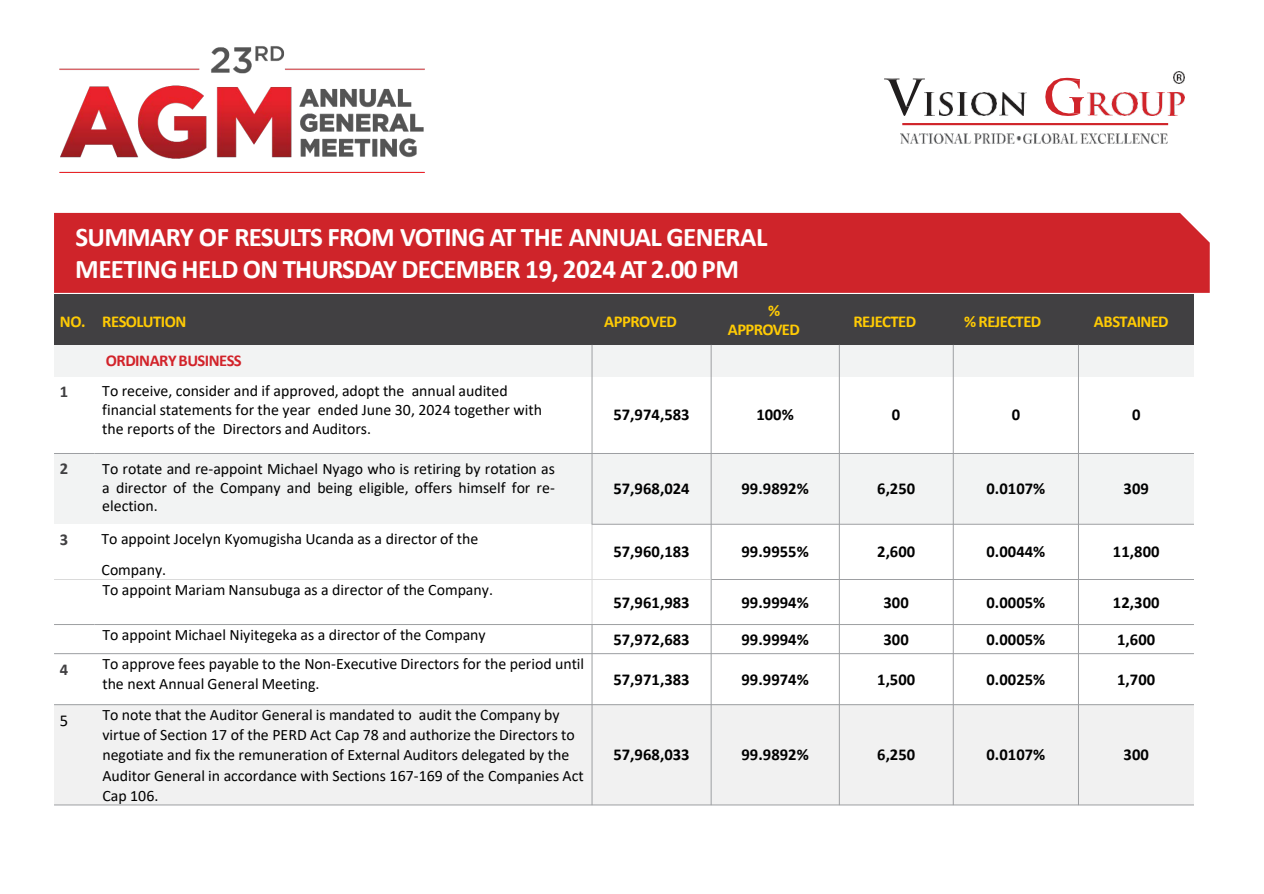
<style>
.page{position:relative;width:1264px;height:894px;background:#fff}
.page>*{position:absolute;margin:0;border:0;box-sizing:border-box;transform-origin:0 0}
.t1{font:700 27px "Calibri";letter-spacing:-.025em;color:#fff}
.t2{font:700 16.5px "Calibri";letter-spacing:.005em;color:#000}
.t3{font:700 16.5px/19.5px "Calibri";letter-spacing:-.03em;color:#ffcb04}
.t4{font:700 16.5px "Calibri";letter-spacing:-.03em;color:#d2232a}
.t5{font:700 16.5px "Calibri";color:#414042}
.t6{font:16.5px "Calibri";color:#000}
.t7{font:15.9px/18.9px "Calibri";color:#000}
</style>
<div class="page">
<div style="left:54px;top:213px;width:1155px;height:80px;background:#cf242a"></div>
<div style="left:54px;top:294px;width:40px;height:51px;background:#414042"></div>
<div style="left:94px;top:294px;width:498px;height:51px;background:#414042"></div>
<div style="left:592px;top:294px;width:119px;height:51px;background:#414042"></div>
<div style="left:711px;top:294px;width:128px;height:51px;background:#414042"></div>
<div style="left:839px;top:294px;width:114px;height:51px;background:#414042"></div>
<div style="left:953px;top:294px;width:125px;height:51px;background:#414042"></div>
<div style="left:1078px;top:294px;width:115px;height:51px;background:#414042"></div>
<div style="left:54px;top:345px;width:538px;height:31px;background:#f2f3f3"></div>
<div style="left:592px;top:345px;width:119px;height:31px;background:#f2f3f3"></div>
<div style="left:711px;top:345px;width:128px;height:31px;background:#f2f3f3"></div>
<div style="left:839px;top:345px;width:114px;height:31px;background:#f2f3f3"></div>
<div style="left:953px;top:345px;width:125px;height:31px;background:#f2f3f3"></div>
<div style="left:1078px;top:345px;width:115px;height:31px;background:#f2f3f3"></div>
<div style="left:54px;top:453px;width:40px;height:71px;background:#f2f3f3"></div>
<div style="left:94px;top:453px;width:498px;height:71px;background:#f2f3f3"></div>
<div style="left:592px;top:453px;width:119px;height:71px;background:#f2f3f3"></div>
<div style="left:711px;top:453px;width:128px;height:71px;background:#f2f3f3"></div>
<div style="left:839px;top:453px;width:114px;height:71px;background:#f2f3f3"></div>
<div style="left:953px;top:453px;width:125px;height:71px;background:#f2f3f3"></div>
<div style="left:1078px;top:453px;width:115px;height:71px;background:#f2f3f3"></div>
<div style="left:54px;top:704px;width:40px;height:100px;background:#f1f1f1"></div>
<div style="left:94px;top:704px;width:498px;height:100px;background:#f1f1f1"></div>
<div style="left:592px;top:704px;width:119px;height:100px;background:#f1f1f1"></div>
<div style="left:711px;top:704px;width:128px;height:100px;background:#f1f1f1"></div>
<div style="left:839px;top:704px;width:114px;height:100px;background:#f1f1f1"></div>
<div style="left:953px;top:704px;width:125px;height:100px;background:#f1f1f1"></div>
<div style="left:1078px;top:704px;width:115px;height:100px;background:#f1f1f1"></div>
<hr style="left:591px;top:345px;width:1px;height:179px;background:#9d9fa2">
<hr style="left:591px;top:524px;width:1px;height:55px;background:#dadada">
<hr style="left:591px;top:579px;width:1px;height:45px;background:#dadada">
<hr style="left:591px;top:624px;width:1px;height:181px;background:#9d9fa2">
<hr style="left:710px;top:345px;width:1px;height:460px;background:#9d9fa2">
<hr style="left:838px;top:345px;width:1px;height:460px;background:#9d9fa2">
<hr style="left:952px;top:345px;width:1px;height:460px;background:#9d9fa2">
<hr style="left:1077px;top:345px;width:1px;height:460px;background:#9d9fa2">
<hr style="left:54px;top:453px;width:40px;height:1px;background:#9d9fa2">
<hr style="left:94px;top:453px;width:1099px;height:1px;background:#9d9fa2">
<hr style="left:591px;top:524px;width:602px;height:1px;background:#9d9fa2">
<hr style="left:54px;top:579px;width:657px;height:1px;background:#dadada">
<hr style="left:711px;top:579px;width:482px;height:1px;background:#9d9fa2">
<hr style="left:54px;top:624px;width:40px;height:1px;background:#9d9fa2">
<hr style="left:94px;top:624px;width:1099px;height:1px;background:#9d9fa2">
<hr style="left:54px;top:653px;width:1139px;height:1px;background:#9d9fa2">
<hr style="left:54px;top:704px;width:1139px;height:1px;background:#9d9fa2">
<hr style="left:54px;top:804px;width:1139px;height:1px;background:#9d9fa2">
<svg style="left:884px;top:78px;width:40px;height:38px"></svg>
<img style="left:925px;top:93px;width:8px;height:22px">
<img style="left:939px;top:92px;width:13px;height:24px">
<img style="left:958px;top:93px;width:8px;height:22px">
<img style="left:971px;top:92px;width:25px;height:24px">
<img style="left:999px;top:92px;width:26px;height:24px">
<svg style="left:1045px;top:78px;width:38px;height:38px"></svg>
<img style="left:1087px;top:92px;width:49px;height:24px">
<img style="left:1141px;top:93px;width:22px;height:23px">
<img style="left:1169px;top:93px;width:15px;height:22px">
<hr style="left:902px;top:123px;width:265px;height:2px;background:#d0242a">
<img style="left:900px;top:134px;width:267px;height:9px">
<svg style="left:1173px;top:72px;width:11px;height:11px"></svg>
<img style="left:59px;top:46px;width:365px;height:127px">
<p class="t1" style="left:75px;top:217px;width:693px">SUMMARY OF RESULTS FROM VOTING AT THE ANNUAL GENERAL</p>
<p class="t1" style="left:75px;top:250px;width:665px">MEETING HELD ON THURSDAY DECEMBER 19, 2024 AT 2.00 PM</p>
<p class="t3" style="left:60px;top:311px;width:27px">NO.</p>
<p class="t3" style="left:102px;top:311px;width:86px">RESOLUTION</p>
<p class="t3" style="left:604px;top:311px;width:74px">APPROVED</p>
<p class="t3" style="left:727px;top:300px;width:73px;text-indent:40px">%<br>APPROVED</p>
<p class="t3" style="left:853px;top:311px;width:64px">REJECTED</p>
<p class="t3" style="left:963px;top:311px;width:79px">% REJECTED</p>
<p class="t3" style="left:1093px;top:311px;width:76px">ABSTAINED</p>
<p class="t4" style="left:106px;top:348px;width:137px">ORDINARYBUSINESS</p>
<p class="t5" style="left:60px;top:380px;width:10px">1</p>
<p class="t7" style="left:102px;top:381px;width:441px">To receive, consider and if approved, adopt the annual audited financial statements for the year ended June 30, 2024 together with the reports of the Directors and Auditors.</p>
<p class="t2" style="left:613px;top:403px;width:78px">57,974,583</p>
<p class="t2" style="left:756px;top:403px;width:39px">100%</p>
<p class="t2" style="left:891px;top:403px;width:10px">0</p>
<p class="t2" style="left:1011px;top:403px;width:10px">0</p>
<p class="t2" style="left:1131px;top:403px;width:10px">0</p>
<p class="t5" style="left:60px;top:457px;width:10px">2</p>
<p class="t7" style="left:102px;top:458px;width:454px;text-align:justify">To rotate and re-appoint Michael Nyago who is retiring by rotation as a director of the Company and being eligible, offers himself for re&shy;election.</p>
<p class="t5" style="left:60px;top:528px;width:10px">3</p>
<p class="t7" style="left:101px;top:529px;width:378px">To appoint Jocelyn Kyomugisha Ucanda as a director of the</p>
<p class="t7" style="left:101px;top:560px;width:66px">Company.</p>
<p class="t7" style="left:102px;top:579px;width:392px">To appoint Mariam Nansubuga as a director of the Company.</p>
<p class="t2" style="left:613px;top:477px;width:78px">57,968,024</p>
<p class="t2" style="left:741px;top:477px;width:69px">99.9892%</p>
<p class="t2" style="left:877px;top:477px;width:40px">6,250</p>
<p class="t2" style="left:986px;top:477px;width:60px">0.0107%</p>
<p class="t2" style="left:1123px;top:477px;width:27px">309</p>
<p class="t2" style="left:613px;top:540px;width:78px">57,960,183</p>
<p class="t2" style="left:741px;top:540px;width:69px">99.9955%</p>
<p class="t2" style="left:877px;top:540px;width:40px">2,600</p>
<p class="t2" style="left:986px;top:540px;width:60px">0.0044%</p>
<p class="t2" style="left:1112px;top:540px;width:48px">11,800</p>
<p class="t2" style="left:613px;top:590px;width:78px">57,961,983</p>
<p class="t2" style="left:741px;top:590px;width:69px">99.9994%</p>
<p class="t2" style="left:883px;top:590px;width:27px">300</p>
<p class="t2" style="left:986px;top:590px;width:60px">0.0005%</p>
<p class="t2" style="left:1112px;top:590px;width:48px">12,300</p>
<p class="t7" style="left:102px;top:624px;width:385px">To appoint Michael Niyitegeka as a director of the Company</p>
<p class="t2" style="left:613px;top:627px;width:78px">57,972,683</p>
<p class="t2" style="left:741px;top:627px;width:69px">99.9994%</p>
<p class="t2" style="left:883px;top:627px;width:27px">300</p>
<p class="t2" style="left:986px;top:627px;width:60px">0.0005%</p>
<p class="t2" style="left:1116px;top:627px;width:40px">1,600</p>
<p class="t5" style="left:60px;top:657px;width:10px">4</p>
<p class="t7" style="left:102px;top:652px;width:483px;line-height:20.4px">To approve fees payable to the Non-Executive Directors for the period until the next Annual General Meeting.</p>
<p class="t6" style="left:60px;top:708px;width:10px">5</p>
<p class="t7" style="left:102px;top:703px;width:482px;line-height:20.2px">To note that the Auditor General is mandated to audit the Company by virtue of Section 17 of the PERD Act Cap 78 and authorize the Directors to negotiate and fix the remuneration of External Auditors delegated by the Auditor General in accordance with Sections 167-169 of the Companies Act Cap 106.</p>
<p class="t2" style="left:613px;top:667px;width:78px">57,971,383</p>
<p class="t2" style="left:741px;top:667px;width:69px">99.9974%</p>
<p class="t2" style="left:877px;top:667px;width:40px">1,500</p>
<p class="t2" style="left:986px;top:667px;width:60px">0.0025%</p>
<p class="t2" style="left:1116px;top:667px;width:40px">1,700</p>
<p class="t2" style="left:613px;top:743px;width:78px">57,968,033</p>
<p class="t2" style="left:741px;top:743px;width:69px">99.9892%</p>
<p class="t2" style="left:877px;top:743px;width:40px">6,250</p>
<p class="t2" style="left:986px;top:743px;width:60px">0.0107%</p>
<p class="t2" style="left:1123px;top:743px;width:27px">300</p>
</div>
